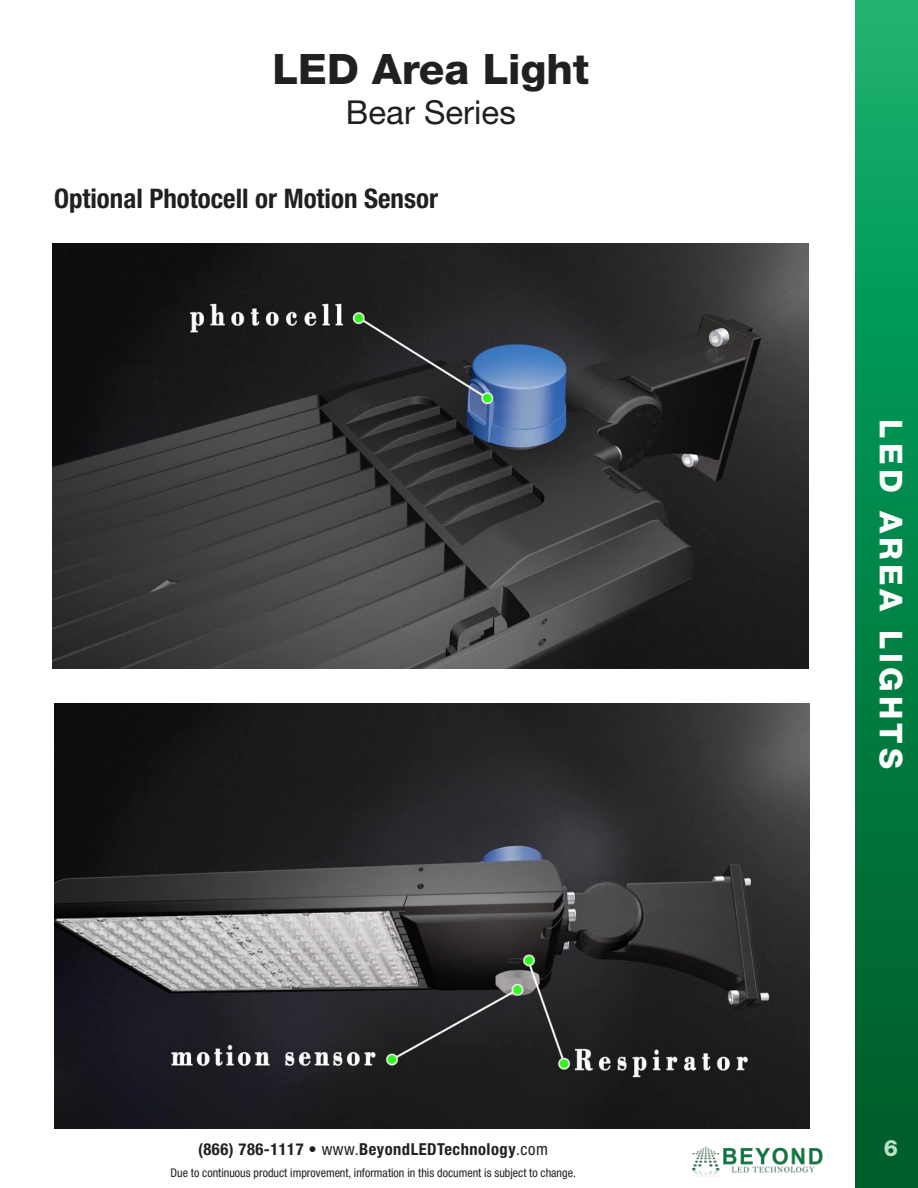
<style>
.page{position:relative;width:918px;height:1188px;background:#fff}
.page>*{position:absolute;margin:0;border:0;box-sizing:border-box;transform-origin:0 0}
.t1{font:800 42px "Helvetica Neue LT Std";color:#221f1f}
.t2{font:33px "Helvetica Neue LT Pro";color:#221f1f}
.t3{font:800 31.5px "Helvetica Neue LT Std";letter-spacing:.13em;color:#fff}
.t4{font:700 condensed 27px "Helvetica Neue LT Std";color:#221f1f}
.t5{font:800 22.5px "Helvetica Neue LT Std";color:#bbe1ca}
.t6{font:700 condensed 16.5px "Helvetica Neue LT Std";letter-spacing:.03em;color:#221f1f}
.t7{font:condensed 12px "Helvetica Neue LT Pro";color:#221f1f}
.s1{font-family:"Helvetica Neue LT Pro";font-weight:400}
</style>
<div class="page">
<img style="left:855px;top:0;width:63px;height:1188px">
<img style="left:692px;top:1146px;width:131px;height:31px">
<img style="left:54px;top:703px;width:756px;height:425px">
<img style="left:53px;top:243px;width:756px;height:425px">
<h1 class="t1" style="left:273px;top:53px;width:318px">LED Area Light</h1>
<h2 class="t2" style="left:346px;top:99px;width:171px">Bear Series</h2>
<h3 class="t4" style="left:54px;top:189px;width:385px">Optional Photocell or Motion Sensor</h3>
<h3 class="t3" style="left:903px;top:419px;width:351px;rotate:90deg">LED AREA LIGHTS</h3>
<h3 class="t6" style="left:198px;top:1143px;width:351px">(866) 786-1117 <span class="s1">• www.</span>BeyondLEDTechnology<span class="s1">.com</span></h3>
<h3 class="t5" style="left:884px;top:1139px;width:16px">6</h3>
<p class="t7" style="left:171px;top:1168px;width:407px">Due to continuous product improvement, information in this document is subject to change.</p>
</div>
